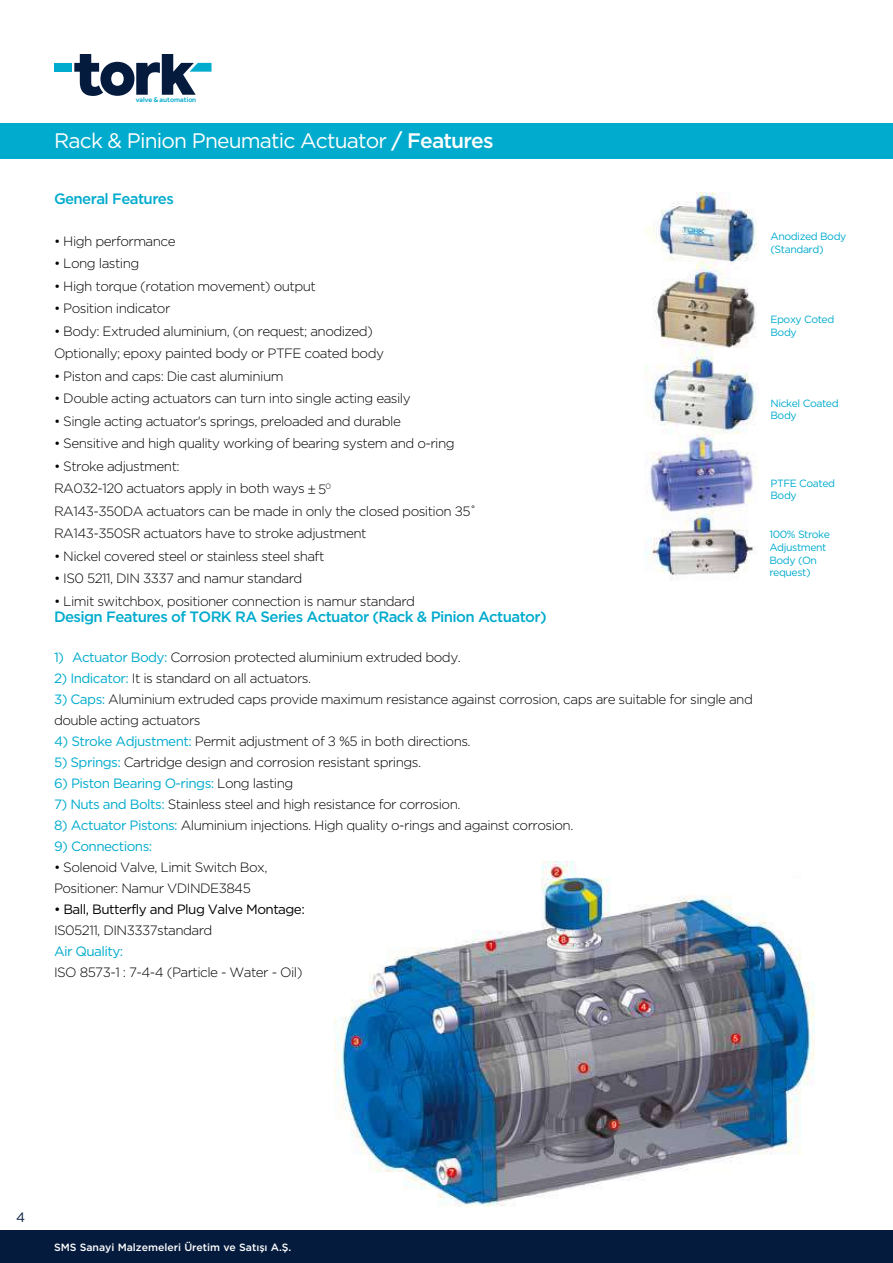
<style>
.page{position:relative;width:893px;height:1263px;background:#fff}
.page>*{position:absolute;margin:0;border:0;box-sizing:border-box;transform-origin:0 0}
.t1{font:21px "Gotham HTF";letter-spacing:-.04em;color:#fff}
.t2{font:500 15px "Gotham HTF";letter-spacing:-.04em;color:#00abcd}
.t3{font:300 13.5px/22.5px "Gotham HTF";letter-spacing:-.04em;color:#000}
.t4{font:13.5px "Gotham HTF";letter-spacing:-.04em;color:#00abcd}
.t5{font:13.5px "Gotham HTF";letter-spacing:-.04em;color:#000}
.t6{font:13.5px "Gotham HTF";color:#051b3e}
.t7{font:10.5px/12.6px "Gotham HTF";letter-spacing:-.04em;color:#00abcd}
.t8{font:500 10.5px "Gotham HTF";color:#fff}
.t9{font:500 7.2px "Effra";color:#00abcd}
.s1{font-weight:500}
.s2{font-weight:400;color:#00abcd}
.s3{font-weight:300;color:#000}
</style>
<div class="page">
<div style="left:0;top:1231px;width:893px;height:32px;background:#051b3e"></div>
<svg style="left:74px;top:54px;width:138px;height:42px"></svg>
<div style="left:54px;top:63px;width:18px;height:9px;background:#00abcd"></div>
<img style="left:334px;top:861px;width:480px;height:346px">
<div style="left:0;top:124px;width:893px;height:35px;background:#00abcd"></div>
<img style="left:645px;top:192px;width:114px;height:388px">
<p class="t9" style="left:136px;top:95px;width:62px">valve &amp; automation</p>
<h1 class="t1" style="left:54px;top:129px;width:441px">Rack &amp; Pinion Pneumatic Actuator <span class="s1">/ Features</span></h1>
<p class="t2" style="left:54px;top:190px;width:121px">General Features</p>
<p class="t3" style="left:54px;top:230px;width:123px">• High performance</p>
<p class="t3" style="left:54px;top:252px;width:87px">• Long lasting</p>
<p class="t3" style="left:54px;top:275px;width:263px">• High torque (rotation movement) output</p>
<p class="t3" style="left:54px;top:297px;width:118px">• Position indicator</p>
<p class="t3" style="left:54px;top:320px;width:331px">• Body: Extruded aluminium, (on request; anodized)<br>Optionally; epoxy painted body or PTFE coated body</p>
<p class="t3" style="left:54px;top:365px;width:231px">• Piston and caps: Die cast aluminium</p>
<p class="t3" style="left:54px;top:387px;width:358px">• Double acting actuators can turn into single acting easily</p>
<p class="t3" style="left:54px;top:410px;width:348px">• Single acting actuator's springs, preloaded and durable</p>
<p class="t3" style="left:54px;top:432px;width:402px">• Sensitive and high quality working of bearing system and o-ring</p>
<p class="t3" style="left:54px;top:455px;width:424px">• Stroke adjustment:<br>RA032-120 actuators apply in both ways<br>RA143-350DA actuators can be made in only the closed position ±5˚ RA143-350SR actuators have to stroke adjustment</p>
<p class="t3" style="left:54px;top:545px;width:272px">• Nickel covered steel or stainless steel shaft</p>
<p class="t3" style="left:54px;top:567px;width:250px">• IS0 5211, DIN 3337 and namur standard</p>
<p class="t3" style="left:54px;top:590px;width:363px">• Limit switchbox, positioner connection is namur standard</p>
<p class="t2" style="left:54px;top:608px;width:494px">Design Features of TORK RA Series Actuator (Rack &amp; Pinion Actuator)</p>
<p class="t3" style="left:54px;top:646px;width:408px"><span class="s2">1) Actuator Body:</span> Corrosion protected aluminium extruded body.</p>
<p class="t3" style="left:54px;top:667px;width:259px"><span class="s2">2) Indicator:</span> It is standard on all actuators.</p>
<p class="t3" style="left:54px;top:689px;width:700px;line-height:21px"><span class="s2">3) Caps:</span> Aluminium extruded caps provide maximum resistance against corrosion, caps are suitable for single and double acting actuators</p>
<p class="t3" style="left:54px;top:730px;width:418px"><span class="s2">4) Stroke Adjustment:</span> Permit adjustment of ± %5 in both directions.</p>
<p class="t3" style="left:54px;top:751px;width:369px"><span class="s2">5) Springs:</span> Cartridge design and corrosion resistant springs.</p>
<p class="t4" style="left:54px;top:776px;width:241px">6) Piston Bearing O-rings: <span class="s3">Long lasting</span></p>
<p class="t3" style="left:54px;top:793px;width:408px"><span class="s2">7) Nuts and Bolts:</span> Stainless steel and high resistance for corrosion.</p>
<p class="t3" style="left:54px;top:814px;width:521px"><span class="s2">8) Actuator Pistons:</span> Aluminium injections. High quality o-rings and against corrosion.</p>
<p class="t4" style="left:54px;top:839px;width:100px">9) Connections:</p>
<p class="t3" style="left:54px;top:857px;width:215px;line-height:21px">• Solenoid Valve, Limit Switch Box,<br>Positioner: Namur VDINDE3845</p>
<p class="t5" style="left:54px;top:902px;width:252px">• Ball, Butterfly and Plug Valve Montage:</p>
<p class="t3" style="left:54px;top:919px;width:160px">IS05211, DIN3337standard</p>
<p class="t4" style="left:54px;top:944px;width:71px">Air Quality:</p>
<p class="t3" style="left:54px;top:961px;width:250px">ISO 8573-1 : 7-4-4 (Particle - Water - Oil)</p>
<p class="t3" style="left:318px;top:478px;width:15px">5<sup>0</sup></p>
<p class="t7" style="left:770px;top:230px;width:77px">Anodized Body (Standard)</p>
<p class="t7" style="left:770px;top:313px;width:65px">Epoxy Coted<br>Body</p>
<p class="t7" style="left:770px;top:396px;width:70px">Nickel Coated<br>Body</p>
<p class="t7" style="left:770px;top:476px;width:66px">PTFE Coated<br>Body</p>
<p class="t7" style="left:769px;top:528px;width:62px">100% Stroke<br>Adjustment<br>Body (On request)</p>
<p class="t6" style="left:16px;top:1210px;width:11px">4</p>
<p class="t8" style="left:54px;top:1241px;width:239px">SMS Sanayi Malzemeleri Üretim ve Satışı A.Ş.</p>
</div>
